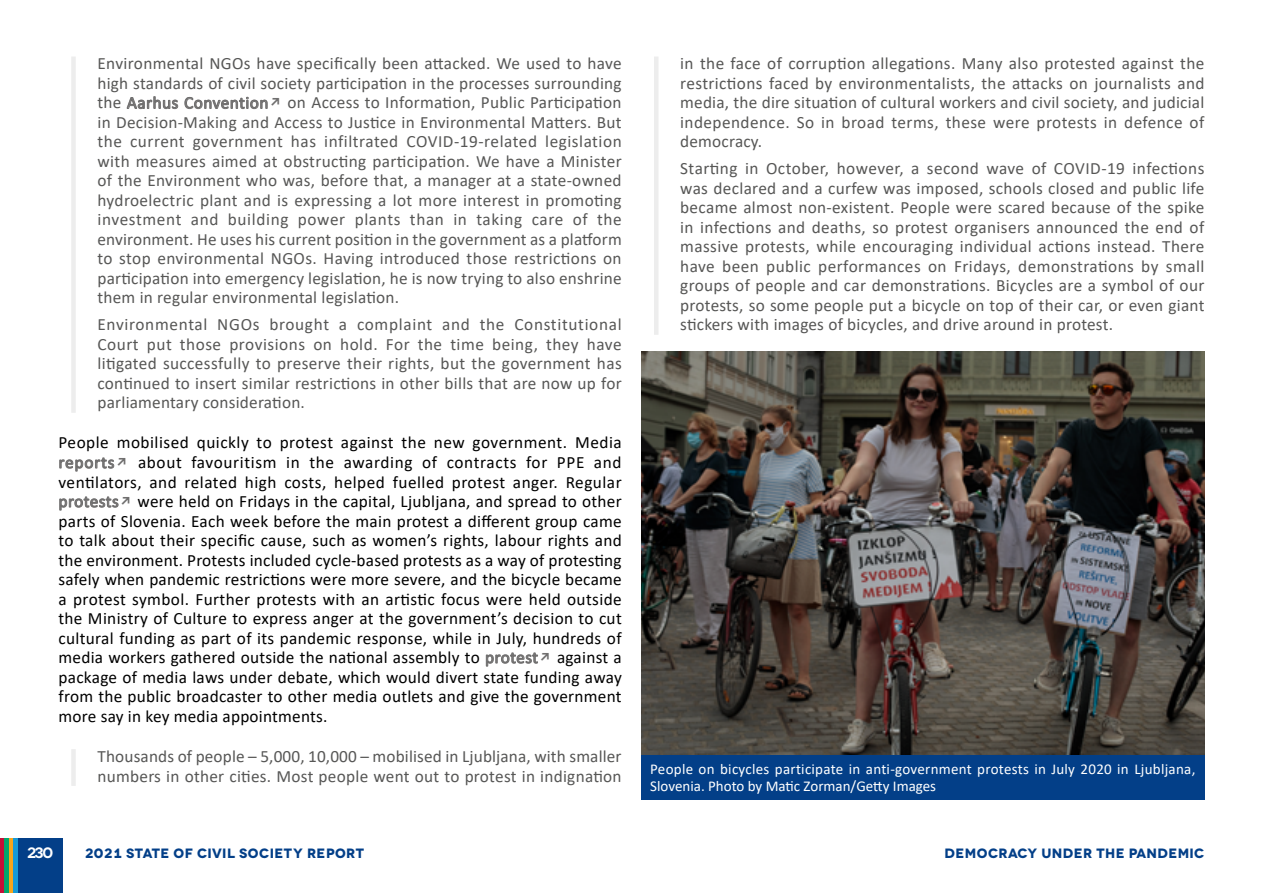
<style>
.page{position:relative;width:1263px;height:893px;background:#fff}
.page>*{position:absolute;margin:0;border:0;box-sizing:border-box;transform-origin:0 0}
.t1{font:17.25px/19.5px "Calibri";letter-spacing:.01em;color:#575756;text-align:justify}
.t2{font:17.25px/19.5px "Calibri";letter-spacing:.01em;color:#000;text-align:justify}
.t3{font:15px/16.5px "Calibri";letter-spacing:.015em;color:#fff}
.t4{font:600 15px "Novecentowide";color:#fff}
.t5{font:700 13.5px "Novecentowide";letter-spacing:.03em;color:#033f88}
.s1{color:#706f6f}
.s2{font-family:"Inter";font-weight:700;font-size:13.8px;color:#706f6f}
</style>
<div class="page">
<div style="left:71px;top:57px;width:5px;height:356px;background:#ededed"></div>
<div style="left:71px;top:749px;width:5px;height:37px;background:#ededed"></div>
<hr style="left:654px;top:57px;width:4px;height:278px;background:#ededed">
<img style="left:641px;top:351px;width:563px;height:404px">
<div style="left:641px;top:755px;width:563px;height:45px;background:#033f88"></div>
<div style="left:18px;top:839px;width:44px;height:54px;background:#033f88"></div>
<hr style="left:9px;top:838px;width:4px;height:55px;background:#f9a61a">
<div style="left:0;top:838px;width:5px;height:55px;background:#c40f38"></div>
<hr style="left:5px;top:838px;width:4px;height:55px;background:#00a76c">
<div style="left:13px;top:838px;width:5px;height:55px;background:#189ad6"></div>
<p class="t1" style="left:98px;top:54px;width:526px">Environmental NGOs have specifically been attacked. We used to have high standards of civil society participation in the processes surrounding the <span class="s1">Aarhus Convention</span><span class="s2">↗</span> on Access to Information, Public Participation in Decision-Making and Access to Justice in Environmental Matters. But the current government has infiltrated COVID-19-related legislation with measures aimed at obstructing participation. We have a Minister of the Environment who was, before that, a manager at a state-owned hydroelectric plant and is expressing a lot more interest in promoting investment and building power plants than in taking care of the environment. He uses his current position in the government as a platform to stop environmental NGOs. Having introduced those restrictions on participation into emergency legislation, he is now trying to also enshrine them in regular environmental legislation.</p>
<p class="t1" style="left:98px;top:314px;width:526px">Environmental NGOs brought a complaint and the Constitutional Court put those provisions on hold. For the time being, they have litigated successfully to preserve their rights, but the government has continued to insert similar restrictions in other bills that are now up for parliamentary consideration.</p>
<p class="t2" style="left:58px;top:432px;width:565px">People mobilised quickly to protest against the new government. Media <span class="s1">reports</span><span class="s2">↗</span> about favouritism in the awarding of contracts for PPE and ventilators, and related high costs, helped fuelled protest anger. Regular <span class="s1">protests</span><span class="s2">↗</span> were held on Fridays in the capital, Ljubljana, and spread to other parts of Slovenia. Each week before the main protest a different group came to talk about their specific cause, such as women’s rights, labour rights and the environment. Protests included cycle-based protests as a way of protesting safely when pandemic restrictions were more severe, and the bicycle became a protest symbol. Further protests with an artistic focus were held outside the Ministry of Culture to express anger at the government’s decision to cut cultural funding as part of its pandemic response, while in July, hundreds of media workers gathered outside the national assembly to <span class="s1">protest</span><span class="s2">↗</span> against a package of media laws under debate, which would divert state funding away from the public broadcaster to other media outlets and give the government more say in key media appointments.</p>
<p class="t1" style="left:98px;top:746px;width:526px">Thousands of people – 5,000, 10,000 – mobilised in Ljubljana, with smaller numbers in other cities. Most people went out to protest in indignation</p>
<p class="t1" style="left:680px;top:54px;width:526px">in the face of corruption allegations. Many also protested against the restrictions faced by environmentalists, the attacks on journalists and media, the dire situation of cultural workers and civil society, and judicial independence. So in broad terms, these were protests in defence of democracy.</p>
<p class="t1" style="left:680px;top:159px;width:526px">Starting in October, however, a second wave of COVID-19 infections was declared and a curfew was imposed, schools closed and public life became almost non-existent. People were scared because of the spike in infections and deaths, so protest organisers announced the end of massive protests, while encouraging individual actions instead. There have been public performances on Fridays, demonstrations by small groups of people and car demonstrations. Bicycles are a symbol of our protests, so some people put a bicycle on top of their car, or even giant stickers with images of bicycles, and drive around in protest.</p>
<p class="t3" style="left:650px;top:760px;width:547px">People on bicycles participate in anti-government protests in July 2020 in Ljubljana,<br>Slovenia. Photo by Matic Zorman/Getty Images</p>
<p class="t4" style="left:27px;top:844px;width:28px">230</p>
<p class="t5" style="left:85px;top:845px;width:280px">2021 STATE OF CIVIL SOCIETY REPORT</p>
<p class="t5" style="left:945px;top:845px;width:261px">DEMOCRACY UNDER THE PANDEMIC</p>
</div>
